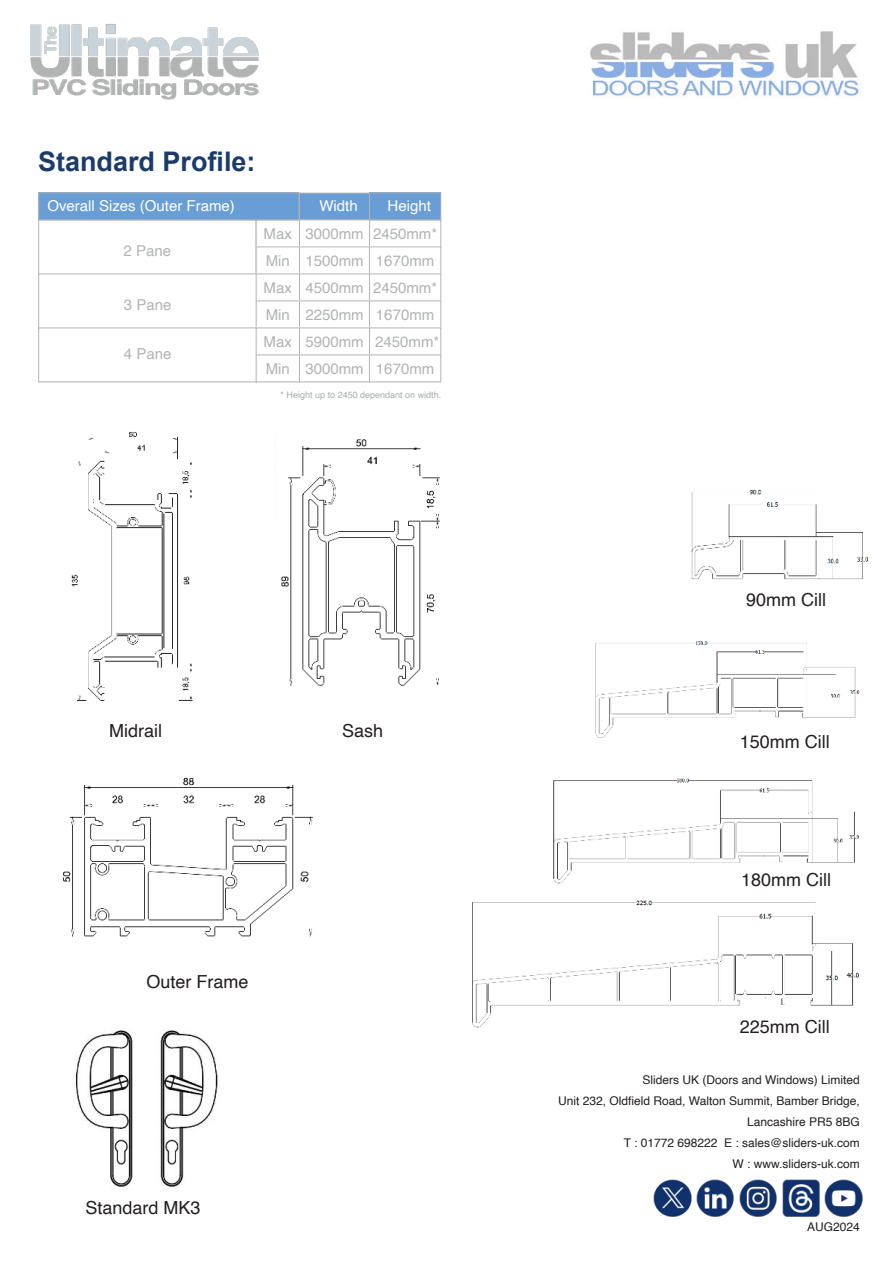
<style>
.page{position:relative;width:893px;height:1263px;background:#fff}
.page>*{position:absolute;margin:0;border:0;box-sizing:border-box;transform-origin:0 0}
.t1{font:700 27px "Arial";color:#1b3b6b}
.t2{font:18px "Helvetica";color:#231f20}
.t3{font:15px/27px "Helvetica";color:#b2b4b4}
.t4{font:15px "Helvetica";color:#fff}
.t5{font:12px/21px "Helvetica";color:#231f20;text-align:right}
.t6{font:9px "Helvetica";color:#a8adad}
</style>
<div class="page">
<img style="left:30px;top:24px;width:229px;height:76px">
<img style="left:590px;top:31px;width:270px;height:67px">
<img style="left:75px;top:1029px;width:143px;height:158px">
<img style="left:472px;top:900px;width:387px;height:128px">
<img style="left:71px;top:432px;width:122px;height:269px">
<img style="left:281px;top:439px;width:159px;height:248px">
<img style="left:63px;top:777px;width:250px;height:160px">
<img style="left:782px;top:1179px;width:38px;height:38px">
<img style="left:825px;top:1179px;width:38px;height:38px">
<img style="left:653px;top:1179px;width:38px;height:38px">
<img style="left:696px;top:1179px;width:38px;height:38px">
<img style="left:739px;top:1179px;width:38px;height:38px">
<div style="left:38px;top:220px;width:218px;height:54px;border:1px solid #b2b4b4"></div>
<div style="left:299px;top:219px;width:71px;height:28px;border:1px solid #b2b4b4"></div>
<div style="left:369px;top:220px;width:72px;height:27px;border:1px solid #b2b4b4"></div>
<div style="left:299px;top:247px;width:71px;height:27px;border:1px solid #b2b4b4"></div>
<div style="left:369px;top:247px;width:72px;height:27px;border:1px solid #b2b4b4"></div>
<div style="left:299px;top:193px;width:71px;height:27px;background:#689ed5"></div>
<div style="left:299px;top:193px;width:71px;height:27px;border:1px solid #b2b4b4"></div>
<div style="left:370px;top:193px;width:71px;height:27px;background:#689ed5"></div>
<div style="left:369px;top:193px;width:72px;height:27px;border:1px solid #b2b4b4"></div>
<div style="left:256px;top:220px;width:44px;height:27px;border:1px solid #b2b4b4"></div>
<div style="left:256px;top:247px;width:44px;height:27px;border:1px solid #b2b4b4"></div>
<div style="left:38px;top:274px;width:219px;height:54px;border:1px solid #b2b4b4"></div>
<div style="left:299px;top:274px;width:71px;height:27px;border:1px solid #b2b4b4"></div>
<div style="left:369px;top:274px;width:72px;height:27px;border:1px solid #b2b4b4"></div>
<div style="left:299px;top:301px;width:71px;height:27px;border:1px solid #b2b4b4"></div>
<div style="left:369px;top:301px;width:72px;height:27px;border:1px solid #b2b4b4"></div>
<div style="left:256px;top:274px;width:44px;height:27px;border:1px solid #b2b4b4"></div>
<div style="left:256px;top:301px;width:44px;height:27px;border:1px solid #b2b4b4"></div>
<div style="left:38px;top:328px;width:219px;height:54px;border:1px solid #b2b4b4"></div>
<div style="left:299px;top:328px;width:71px;height:27px;border:1px solid #b2b4b4"></div>
<div style="left:369px;top:328px;width:72px;height:27px;border:1px solid #b2b4b4"></div>
<div style="left:299px;top:355px;width:71px;height:27px;border:1px solid #b2b4b4"></div>
<div style="left:369px;top:355px;width:72px;height:27px;border:1px solid #b2b4b4"></div>
<div style="left:256px;top:328px;width:44px;height:27px;border:1px solid #b2b4b4"></div>
<div style="left:256px;top:355px;width:44px;height:27px;border:1px solid #b2b4b4"></div>
<div style="left:39px;top:193px;width:260px;height:27px;background:#689ed5"></div>
<div style="left:38px;top:193px;width:261px;height:27px;border:1px solid #b2b4b4"></div>
<img style="left:553px;top:778px;width:306px;height:106px">
<img style="left:595px;top:641px;width:265px;height:97px">
<img style="left:691px;top:490px;width:178px;height:90px">
<h1 class="t1" style="left:38px;top:143px;width:219px">Standard Profile:</h1>
<p class="t4" style="left:47px;top:194px;width:189px">Overall Sizes (Outer Frame)</p>
<p class="t3" style="left:124px;top:238px;width:49px">2 Pane</p>
<p class="t3" style="left:124px;top:292px;width:49px">3 Pane</p>
<p class="t3" style="left:124px;top:341px;width:49px">4 Pane</p>
<p class="t4" style="left:319px;top:200px;width:40px">Width</p>
<p class="t4" style="left:388px;top:199px;width:45px">Height</p>
<p class="t3" style="left:264px;top:221px;width:30px">Max<br>Min</p>
<p class="t3" style="left:305px;top:222px;width:133px">3000mm 2450mm*<br>1500mm 1670mm</p>
<p class="t3" style="left:264px;top:275px;width:30px">Max<br>Min</p>
<p class="t3" style="left:305px;top:275px;width:133px">4500mm 2450mm*<br>2250mm 1670mm</p>
<p class="t3" style="left:264px;top:329px;width:30px">Max<br>Min</p>
<p class="t3" style="left:305px;top:329px;width:135px">5900mm 2450mm*<br>3000mm 1670mm</p>
<p class="t6" style="left:281px;top:388px;width:162px">* Height up to 2450 dependant on width.</p>
<h2 class="t2" style="left:109px;top:723px;width:54px">Midrail</h2>
<h2 class="t2" style="left:342px;top:724px;width:43px">Sash</h2>
<h2 class="t2" style="left:146px;top:975px;width:104px">Outer Frame</h2>
<h2 class="t2" style="left:85px;top:1201px;width:117px">Standard MK3</h2>
<h2 class="t2" style="left:746px;top:593px;width:81px">90mm Cill</h2>
<h2 class="t2" style="left:740px;top:728px;width:91px">150mm Cill</h2>
<h2 class="t2" style="left:741px;top:866px;width:91px">180mm Cill</h2>
<h2 class="t2" style="left:740px;top:1012px;width:91px">225mm Cill</h2>
<p class="t5" style="left:558px;top:1071px;width:303px">Sliders UK (Doors and Windows) Limited<br>Unit 232, Oldfield Road, Walton Summit, Bamber Bridge, Lancashire PR5 8BG<br>T : 01772 698222 E : sales@sliders-uk.com<br>W : www.sliders-uk.com</p>
<p class="t5" style="left:807px;top:1217px;width:54px">AUG2024</p>
</div>
